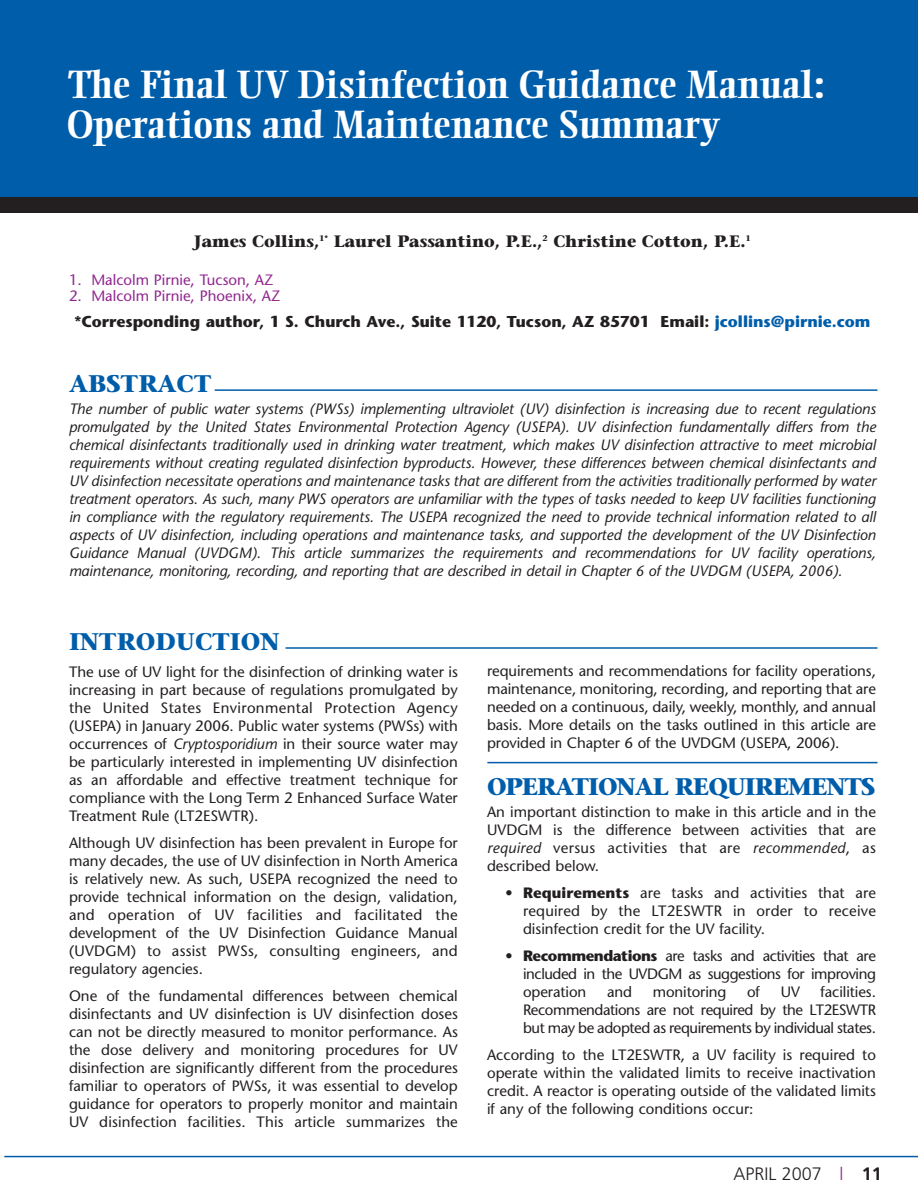
<style>
.page{position:relative;width:918px;height:1188px;background:#fff}
.page>*{position:absolute;margin:0;border:0;box-sizing:border-box;transform-origin:0 0}
.t1{font:700 39px/40.5px "Ellington";color:#fff}
.t2{font:700 24px "Stone Serif";letter-spacing:-.045em;color:#005daa}
.t3{font:700 24px "Stone Serif";color:#005daa}
.t4{font:300 18px "Frutiger";color:#231f20}
.t5{font:700 16.5px "Stone Serif";color:#231f20}
.t6{font:700 15.75px "Stone Sans";color:#231f20}
.t7{font:15px/18px "Stone Sans";color:#231f20;text-align:justify}
.t8{font:italic 15px/18px "Stone Sans";letter-spacing:-.005em;color:#231f20;text-align:justify}
.t9{font:15px "Stone Sans";color:#91278f}
.s1{color:#005daa}
.s2{font-style:italic}
.s3{font-weight:700}
.s4{font-family:"Stone Serif";font-weight:400;color:#91278f}
</style>
<div class="page">
<hr style="left:4px;top:1156px;width:914px;height:1px;background:#005daa">
<div style="left:0;top:0;width:918px;height:199px;background:#005daa"></div>
<div style="left:0;top:197px;width:918px;height:15px;background:#231f20"></div>
<hr style="left:286px;top:647px;width:592px;height:2px;background:#005daa">
<hr style="left:215px;top:389px;width:663px;height:2px;background:#005daa">
<hr style="left:487px;top:762px;width:391px;height:1px;background:#005daa">
<h1 class="t1" style="left:66px;top:67px;width:761px">The Final UV Disinfection Guidance Manual:<br>Operations and Maintenance Summary</h1>
<p class="t5" style="left:194px;top:235px;width:558px">James Collins,<sup>1*</sup> Laurel Passantino, P.E.,<sup>2</sup> Christine Cotton, P.E.<sup>1</sup></p>
<p class="t9" style="left:69px;top:274px;width:206px">1. Malcolm Pirnie, Tucson, AZ</p>
<p class="t9" style="left:69px;top:290px;width:213px">2. Malcolm Pirnie, Phoenix, AZ</p>
<p class="t6" style="left:74px;top:315px;width:798px">*Corresponding author, 1 S. Church Ave., Suite 1120, Tucson, AZ 85701 Email: <span class="s1">jcollins@pirnie.com</span></p>
<h2 class="t3" style="left:69px;top:374px;width:144px">ABSTRACT</h2>
<p class="t8" style="left:69px;top:401px;width:809px">The number of public water systems (PWSs) implementing ultraviolet (UV) disinfection is increasing due to recent regulations promulgated by the United States Environmental Protection Agency (USEPA). UV disinfection fundamentally differs from the chemical disinfectants traditionally used in drinking water treatment, which makes UV disinfection attractive to meet microbial requirements without creating regulated disinfection byproducts. However, these differences between chemical disinfectants and UV disinfection necessitate operations and maintenance tasks that are different from the activities traditionally performed by water treatment operators. As such, many PWS operators are unfamiliar with the types of tasks needed to keep UV facilities functioning in compliance with the regulatory requirements. The USEPA recognized the need to provide technical information related to all aspects of UV disinfection, including operations and maintenance tasks, and supported the development of the UV Disinfection Guidance Manual (UVDGM). This article summarizes the requirements and recommendations for UV facility operations, maintenance, monitoring, recording, and reporting that are described in detail in Chapter 6 of the UVDGM (USEPA, 2006).</p>
<h2 class="t3" style="left:69px;top:632px;width:212px">INTRODUCTION</h2>
<p class="t7" style="left:69px;top:664px;width:390px">The use of UV light for the disinfection of drinking water is increasing in part because of regulations promulgated by the United States Environmental Protection Agency (USEPA) in January 2006. Public water systems (PWSs) with occurrences of <span class="s2">Cryptosporidium</span> in their source water may be particularly interested in implementing UV disinfection as an affordable and effective treatment technique for compliance with the Long Term 2 Enhanced Surface Water Treatment Rule (LT2ESWTR).</p>
<p class="t7" style="left:69px;top:835px;width:390px">Although UV disinfection has been prevalent in Europe for many decades, the use of UV disinfection in North America is relatively new. As such, USEPA recognized the need to provide technical information on the design, validation, and operation of UV facilities and facilitated the development of the UV Disinfection Guidance Manual (UVDGM) to assist PWSs, consulting engineers, and regulatory agencies.</p>
<p class="t7" style="left:69px;top:988px;width:390px">One of the fundamental differences between chemical disinfectants and UV disinfection is UV disinfection doses can not be directly measured to monitor performance. As the dose delivery and monitoring procedures for UV disinfection are significantly different from the procedures familiar to operators of PWSs, it was essential to develop guidance for operators to properly monitor and maintain UV disinfection facilities. This article summarizes the</p>
<p class="t7" style="left:487px;top:664px;width:390px">requirements and recommendations for facility operations, maintenance, monitoring, recording, and reporting that are needed on a continuous, daily, weekly, monthly, and annual basis. More details on the tasks outlined in this article are provided in Chapter 6 of the UVDGM (USEPA, 2006).</p>
<h2 class="t2" style="left:487px;top:777px;width:390px">OPERATIONAL REQUIREMENTS</h2>
<p class="t7" style="left:487px;top:804px;width:390px">An important distinction to make in this article and in the UVDGM is the difference between activities that are <span class="s2">required</span> versus activities that are <span class="s2">recommended</span>, as described below.</p>
<p class="t7" style="left:523px;top:885px;width:354px;text-indent:-18px"><span class="s3">• Requirements</span> are tasks and activities that are required by the LT2ESWTR in order to receive disinfection credit for the UV facility.</p>
<p class="t7" style="left:523px;top:948px;width:354px;text-indent:-18px"><span class="s3">• Recommendations</span> are tasks and activities that are included in the UVDGM as suggestions for improving operation</p>
<p class="t7" style="left:523px;top:984px;width:354px;text-indent:297px">facilities.<br>Recommendations are not required by the LT2ESWTR but may be adopted as requirements by individual states.</p>
<p class="t7" style="left:487px;top:1047px;width:390px">According to the LT2ESWTR, a UV facility is required to operate within the validated limits to receive inactivation credit. A reactor is operating outside of the validated limits if any of the following conditions occur:</p>
<p class="t7" style="left:607px;top:984px;width:27px">and</p>
<p class="t7" style="left:653px;top:984px;width:75px">monitoring</p>
<p class="t7" style="left:747px;top:984px;width:14px">of</p>
<p class="t7" style="left:781px;top:984px;width:21px">UV</p>
<p class="t4" style="left:733px;top:1166px;width:150px">APRIL 2007 <span class="s4">|</span> <span class="s3">11</span></p>
</div>
